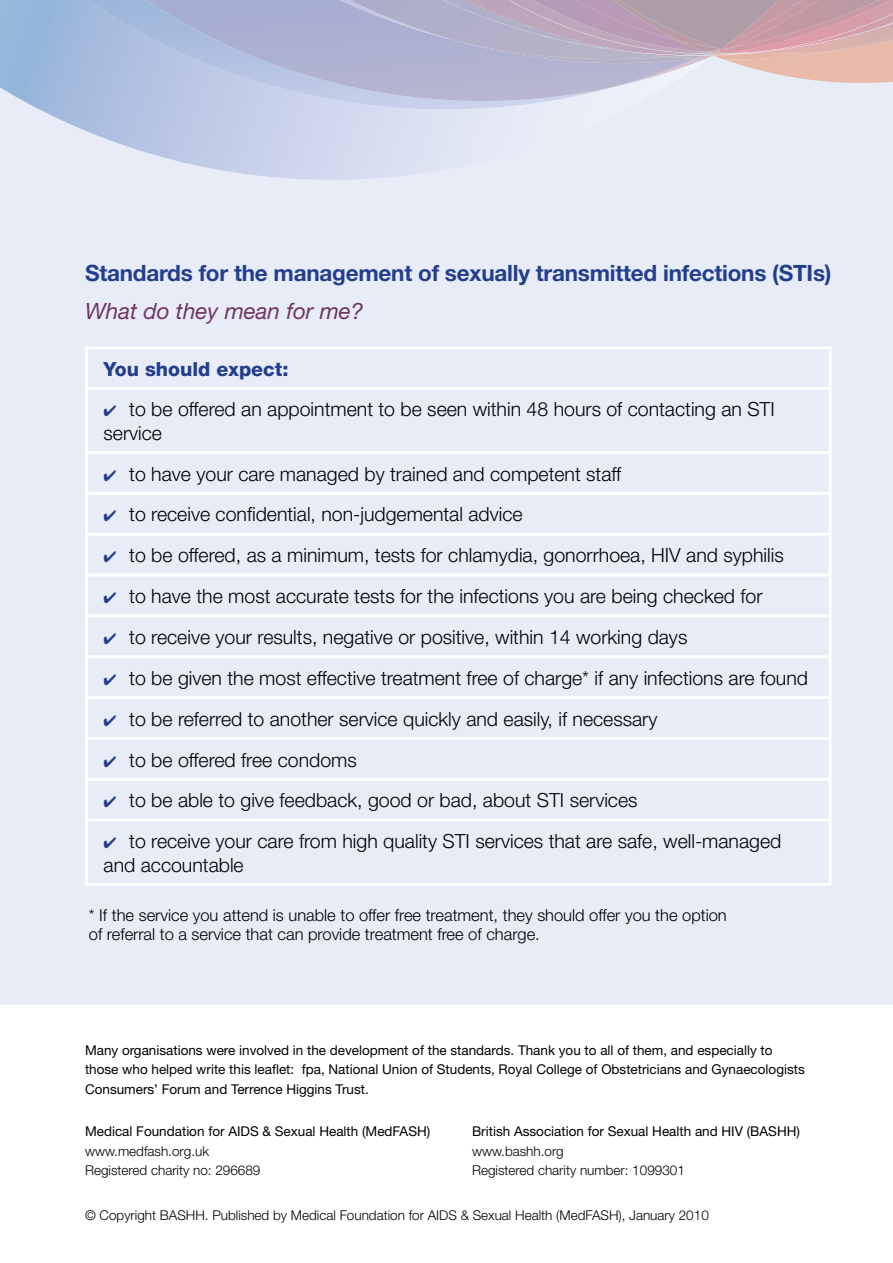
<style>
.page{position:relative;width:893px;height:1263px;background:#fff}
.page>*{position:absolute;margin:0;border:0;box-sizing:border-box;transform-origin:0 0}
.t1{font:700 22.5px "Helvetica Neue";letter-spacing:-.01em;color:#233e8d}
.t2{font:italic 22.5px "Helvetica Neue";color:#703663}
.t3{font:300 19.5px/23.4px "Helvetica Neue";color:#000}
.t4{font:800 19.5px "Helvetica Neue";color:#233e8d}
.t5{font:300 16.5px/19.5px "Helvetica Neue";color:#000}
.t6{font:13.5px/19.5px "Helvetica Neue";color:#000}
.t7{font:300 13.5px/19.5px "Helvetica Neue";color:#000}
.s1{color:#233e8d}
</style>
<div class="page">
<div style="left:0;top:0;width:893px;height:1004px;background:#e7ecf7"></div>
<hr style="left:85px;top:346px;width:747px;height:3px;background:#fff">
<hr style="left:85px;top:349px;width:3px;height:38px;background:#fff">
<hr style="left:829px;top:349px;width:3px;height:38px;background:#fff">
<hr style="left:85px;top:387px;width:747px;height:3px;background:#fff">
<hr style="left:85px;top:390px;width:3px;height:61px;background:#fff">
<hr style="left:829px;top:390px;width:3px;height:61px;background:#fff">
<hr style="left:85px;top:451px;width:747px;height:3px;background:#fff">
<hr style="left:85px;top:454px;width:3px;height:38px;background:#fff">
<hr style="left:829px;top:454px;width:3px;height:38px;background:#fff">
<hr style="left:85px;top:492px;width:747px;height:3px;background:#fff">
<hr style="left:85px;top:495px;width:3px;height:38px;background:#fff">
<hr style="left:829px;top:495px;width:3px;height:38px;background:#fff">
<hr style="left:85px;top:533px;width:747px;height:3px;background:#fff">
<hr style="left:85px;top:536px;width:3px;height:37px;background:#fff">
<hr style="left:829px;top:536px;width:3px;height:37px;background:#fff">
<hr style="left:85px;top:573px;width:747px;height:3px;background:#fff">
<hr style="left:85px;top:576px;width:3px;height:38px;background:#fff">
<hr style="left:829px;top:576px;width:3px;height:38px;background:#fff">
<hr style="left:85px;top:614px;width:747px;height:3px;background:#fff">
<hr style="left:85px;top:617px;width:3px;height:38px;background:#fff">
<hr style="left:829px;top:617px;width:3px;height:38px;background:#fff">
<hr style="left:85px;top:655px;width:747px;height:3px;background:#fff">
<hr style="left:85px;top:658px;width:3px;height:38px;background:#fff">
<hr style="left:829px;top:658px;width:3px;height:38px;background:#fff">
<hr style="left:85px;top:696px;width:747px;height:3px;background:#fff">
<hr style="left:85px;top:699px;width:3px;height:38px;background:#fff">
<hr style="left:829px;top:699px;width:3px;height:38px;background:#fff">
<hr style="left:85px;top:737px;width:747px;height:3px;background:#fff">
<hr style="left:85px;top:740px;width:3px;height:38px;background:#fff">
<hr style="left:829px;top:740px;width:3px;height:38px;background:#fff">
<hr style="left:85px;top:778px;width:747px;height:3px;background:#fff">
<hr style="left:85px;top:781px;width:3px;height:38px;background:#fff">
<hr style="left:829px;top:781px;width:3px;height:38px;background:#fff">
<hr style="left:85px;top:819px;width:747px;height:3px;background:#fff">
<hr style="left:85px;top:822px;width:3px;height:61px;background:#fff">
<hr style="left:829px;top:822px;width:3px;height:61px;background:#fff">
<hr style="left:85px;top:883px;width:747px;height:3px;background:#fff">
<svg style="left:39px;top:109px;width:421px;height:71px"></svg>
<svg style="left:24px;top:101px;width:523px;height:8px"></svg>
<svg style="left:0;top:86px;width:616px;height:15px"></svg>
<svg style="left:0;top:0;width:893px;height:86px"></svg>
<p class="t1" style="left:85px;top:259px;width:748px">Standards for the management of sexually transmitted infections (STIs)</p>
<p class="t2" style="left:85px;top:298px;width:280px">What do they mean for me?</p>
<p class="t4" style="left:104px;top:357px;width:186px">You should expect:</p>
<p class="t3" style="left:104px;top:397px;width:673px"><span class="s1">✔</span> to be offered an appointment to be seen within 48 hours of contacting an STI service</p>
<p class="t3" style="left:104px;top:462px;width:519px"><span class="s1">✔</span> to have your care managed by trained and competent staff</p>
<p class="t3" style="left:104px;top:502px;width:421px"><span class="s1">✔</span> to receive confidential, non-judgemental advice</p>
<p class="t3" style="left:104px;top:543px;width:682px"><span class="s1">✔</span> to be offered, as a minimum, tests for chlamydia, gonorrhoea, HIV and syphilis</p>
<p class="t3" style="left:104px;top:584px;width:660px"><span class="s1">✔</span> to have the most accurate tests for the infections you are being checked for</p>
<p class="t3" style="left:104px;top:625px;width:585px"><span class="s1">✔</span> to receive your results, negative or positive, within 14 working days</p>
<p class="t3" style="left:104px;top:666px;width:706px"><span class="s1">✔</span> to be given the most effective treatment free of charge* if any infections are found</p>
<p class="t3" style="left:104px;top:707px;width:555px"><span class="s1">✔</span> to be referred to another service quickly and easily, if necessary</p>
<p class="t3" style="left:104px;top:747px;width:255px"><span class="s1">✔</span> to be offered free condoms</p>
<p class="t3" style="left:104px;top:788px;width:535px"><span class="s1">✔</span> to be able to give feedback, good or bad, about STI services</p>
<p class="t3" style="left:104px;top:829px;width:679px"><span class="s1">✔</span> to receive your care from high quality STI services that are safe, well-managed and accountable</p>
<p class="t5" style="left:89px;top:905px;width:639px">* If the service you attend is unable to offer free treatment, they should offer you the option of referral to a service that can provide treatment free of charge.</p>
<p class="t6" style="left:85px;top:1040px;width:721px">Many organisations were involved in the development of the standards. Thank you to all of them, and especially to those who helped write this leaflet: fpa, National Union of Students, Royal College of Obstetricians and Gynaecologists<br>Consumers’ Forum and Terrence Higgins Trust.</p>
<p class="t6" style="left:85px;top:1122px;width:347px">Medical Foundation for AIDS &amp; Sexual Health (MedFASH)</p>
<p class="t7" style="left:85px;top:1141px;width:177px">www.medfash.org.uk<br>Registered charity no: 296689</p>
<p class="t6" style="left:472px;top:1122px;width:329px">British Association for Sexual Health and HIV (BASHH)</p>
<p class="t7" style="left:472px;top:1141px;width:214px">www.bashh.org<br>Registered charity number: 1099301</p>
<p class="t7" style="left:85px;top:1205px;width:625px">© Copyright BASHH. Published by Medical Foundation for AIDS &amp; Sexual Health (MedFASH), January 2010</p>
</div>
